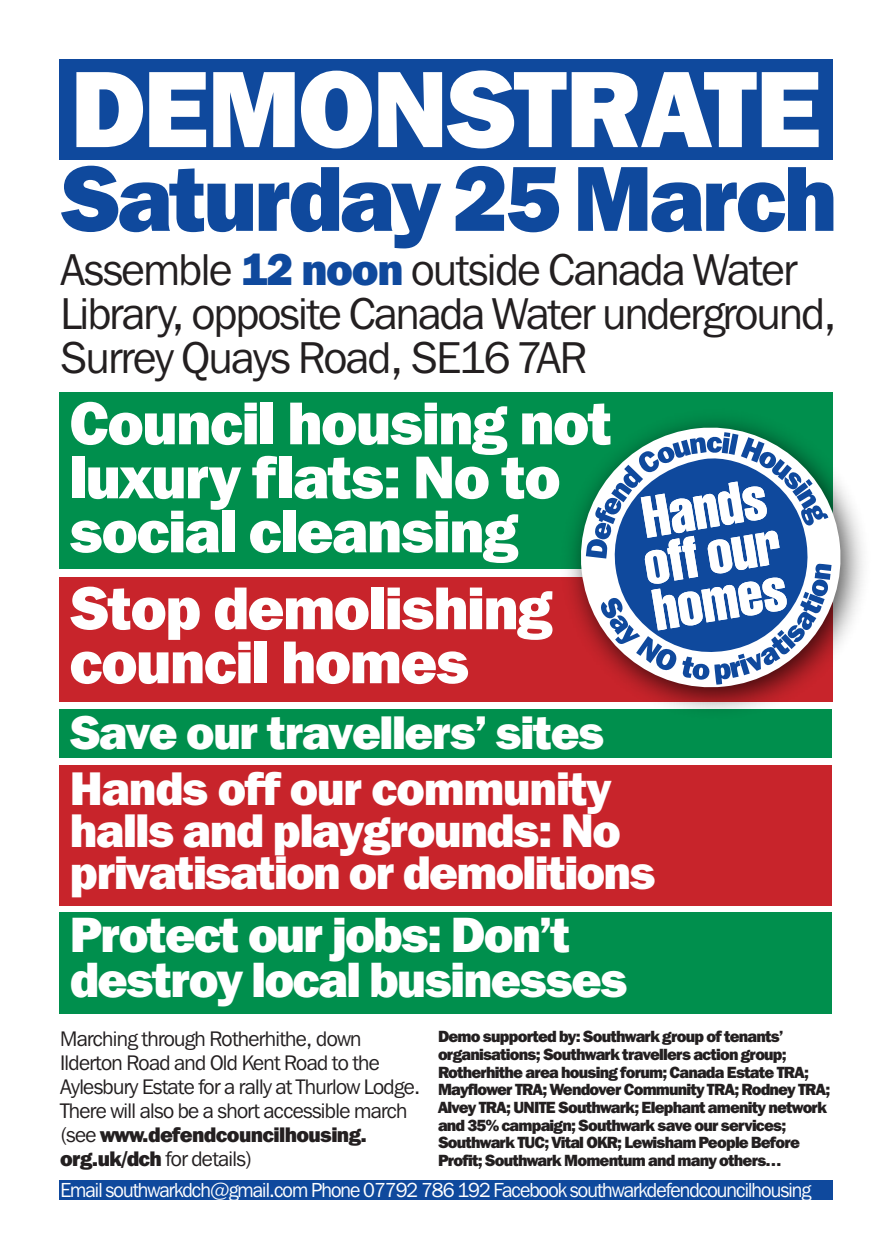
<style>
.page{position:relative;width:893px;height:1259px;background:#fff}
.page>*{position:absolute;margin:0;border:0;box-sizing:border-box;transform-origin:0 0}
.t1{font:800 108px "Franklin Gothic IT Cby BT";letter-spacing:-.03em;color:#fff}
.t2{font:800 91.8px "Franklin Gothic IT Cby BT";letter-spacing:-.035em;color:#0f499d}
.t3{font:800 60px/54px "Franklin Gothic IT Cby BT";letter-spacing:-.025em;color:#fff}
.t4{font:800 49.2px/44.7px "Franklin Gothic IT Cby BT";letter-spacing:-.035em;color:#fff}
.t5{font:800 47.1px/42.3px "Franklin Gothic IT Cby BT";letter-spacing:-.03em;color:#fff}
.t6{font:44.4px/44.1px "Franklin Gothic IT Cby BT";letter-spacing:-.03em;color:#231f20}
.t7{font:21px/24px "Franklin Gothic IT Cby BT";letter-spacing:-.03em;color:#231f20}
.t8{font:20.1px "Franklin Gothic IT Cby BT";letter-spacing:-.045em;color:#fff}
.t9{font:800 16.2px/17.7px "Franklin Gothic IT Cby BT";letter-spacing:-.05em;color:#231f20}
.s1{font-weight:800;color:#0f499d}
.s2{font-weight:800}
</style>
<div class="page">
<div style="left:60px;top:60px;width:773px;height:100px;background:#0f499d"></div>
<div style="left:60px;top:1180px;width:773px;height:19px;background:#0f499d"></div>
<div style="left:60px;top:392px;width:773px;height:176px;background:#008f4d"></div>
<div style="left:60px;top:764px;width:772px;height:141px;background:#c8242b"></div>
<div style="left:60px;top:576px;width:773px;height:125px;background:#c8242b"></div>
<div style="left:60px;top:709px;width:772px;height:49px;background:#008f4d"></div>
<div style="left:60px;top:912px;width:772px;height:101px;background:#008f4d"></div>
<img style="left:537px;top:419px;width:326px;height:290px">
<svg style="left:574px;top:421px;width:273px;height:273px"></svg>
<svg style="left:586px;top:432px;width:245px;height:252px;background:#7c94b4"></svg>
<h1 class="t1" style="left:70px;top:72px;width:754px">DEMONSTRATE</h1>
<h2 class="t2" style="left:60px;top:167px;width:779px">Saturday 25 March</h2>
<h3 class="t6" style="left:60px;top:251px;width:778px">Assemble <span class="s1">12 noon</span> outside Canada Water<br>Library, opposite Canada Water underground,<br>Surrey Quays Road, SE167AR</h3>
<h3 class="t3" style="left:69px;top:402px;width:544px">Council housing not luxury flats: No to social cleansing</h3>
<h3 class="t3" style="left:69px;top:587px;width:485px">Stop demolishing council homes</h3>
<h3 class="t5" style="left:69px;top:716px;width:537px">Save our travellers’ sites</h3>
<h3 class="t5" style="left:70px;top:771px;width:587px">Hands off our community halls and playgrounds: No privatisation or demolitions</h3>
<h3 class="t4" style="left:70px;top:917px;width:559px">Protect our jobs: Don’t destroy local businesses</h3>
<p class="t7" style="left:60px;top:1028px;width:362px">Marching through Rotherhithe, down Ilderton Road and Old Kent Road to the Aylesbury Estate for a rally at Thurlow Lodge.<br>There will also be a short accessible march (see <span class="s2">www.defendcouncilhousing. org.uk/dch</span> for details)</p>
<p class="t9" style="left:438px;top:1029px;width:394px">Demo supported by: Southwark group of tenants’ organisations; Southwark travellers action group; Rotherhithe area housing forum; Canada Estate TRA; Mayflower TRA; Wendover Community TRA; Rodney TRA; Alvey TRA; UNITE Southwark; Elephant amenity network and 35% campaign; Southwark save our services; Southwark TUC; Vital OKR; Lewisham People Before Profit; Southwark Momentum and many others…</p>
<p class="t8" style="left:60px;top:1183px;width:752px">Email southwarkdch@gmail.com Phone 07792 786 192 Facebook southwarkdefendcouncilhousing</p>
</div>
